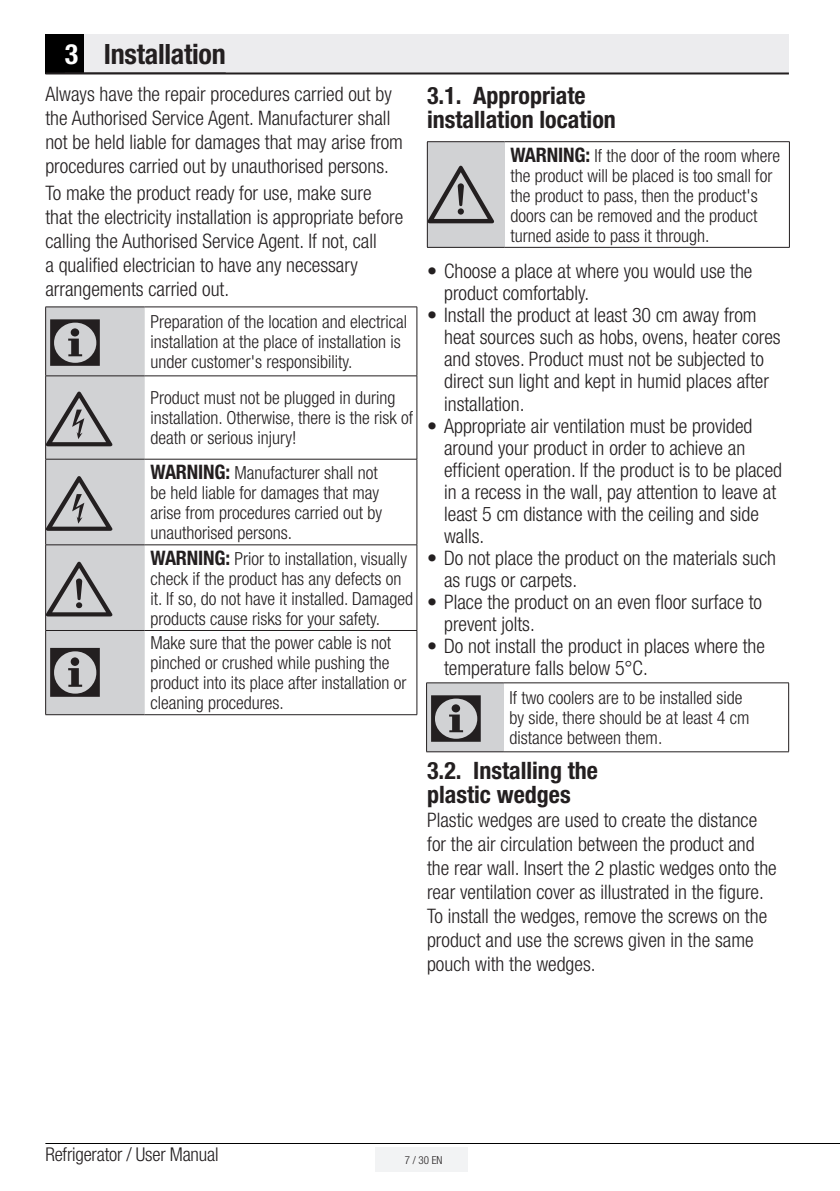
<style>
.page{position:relative;width:840px;height:1191px;background:#fff}
.page>*{position:absolute;margin:0;border:0;box-sizing:border-box;transform-origin:0 0}
.Girintili_Yazi{font:72px "ZIWARNUN";color:#231f20}
.Normal_Yazi_Bold__10{font:68.4px "ZIWARNUN";color:#231f20;scale:1.05 1}
.Unite_Baslik{font:700 condensed 28px "Helvetica Neue LT Pro";letter-spacing:-.01em;color:#231f20}
._3-SIRALAMA_Konu_Bas{font:700 condensed 24px/24px "Helvetica Neue LT Pro";color:#231f20}
.Normal_Yazi__10pt{font:300 condensed 20px/24px "Helvetica Neue LT Pro";color:#231f20}
.Girintili_Yazi-2{font:300 condensed 20px/22px "Helvetica Neue LT Pro";color:#231f20}
.t1{font:300 condensed 19px "Helvetica Neue LT Pro";letter-spacing:-.01em;color:#231f20}
.Girintili_Yazi_uyari{font:300 condensed 18px/20px "Helvetica Neue LT Pro";color:#231f20}
.t2{font:300 condensed 11px "Helvetica Neue LT Pro";color:#231f20}
.s1{color:#fff}
.s2{font-weight:700;font-size:20px}
</style>
<div class="page">
<div style="left:375px;top:1147px;width:92px;height:25px;background:#f2f3f4"></div>
<hr style="left:45px;top:1143px;width:794px;height:1px;background:#000">
<div style="left:45px;top:34px;width:40px;height:40px;background:#000"></div>
<div style="left:85px;top:34px;width:703px;height:40px;background:#ececee"></div>
<hr style="left:45px;top:72px;width:743px;height:2px;background:#231f20">
<svg style="left:46px;top:307px;width:99px;height:407px;fill:#d1d2d4"></svg>
<hr style="left:45px;top:306px;width:100px;height:1px;background:#231f20">
<hr style="left:45px;top:307px;width:1px;height:68px;background:#231f20">
<hr style="left:145px;top:306px;width:272px;height:1px;background:#231f20">
<hr style="left:416px;top:307px;width:1px;height:68px;background:#231f20">
<hr style="left:45px;top:376px;width:1px;height:83px;background:#231f20">
<hr style="left:416px;top:376px;width:1px;height:83px;background:#231f20">
<hr style="left:45px;top:459px;width:1px;height:85px;background:#231f20">
<hr style="left:416px;top:459px;width:1px;height:85px;background:#231f20">
<hr style="left:45px;top:545px;width:1px;height:85px;background:#231f20">
<hr style="left:416px;top:545px;width:1px;height:85px;background:#231f20">
<hr style="left:45px;top:631px;width:1px;height:83px;background:#231f20">
<hr style="left:416px;top:631px;width:1px;height:83px;background:#231f20">
<hr style="left:45px;top:375px;width:100px;height:1px;background:#231f20">
<hr style="left:145px;top:375px;width:272px;height:1px;background:#231f20">
<hr style="left:45px;top:459px;width:100px;height:1px;background:#231f20">
<hr style="left:145px;top:459px;width:272px;height:1px;background:#231f20">
<hr style="left:45px;top:544px;width:100px;height:1px;background:#231f20">
<hr style="left:145px;top:544px;width:272px;height:1px;background:#231f20">
<hr style="left:45px;top:630px;width:100px;height:1px;background:#231f20">
<hr style="left:145px;top:630px;width:272px;height:1px;background:#231f20">
<hr style="left:45px;top:714px;width:100px;height:1px;background:#231f20">
<hr style="left:145px;top:714px;width:272px;height:1px;background:#231f20">
<div style="left:427px;top:142px;width:77px;height:105px;background:#d1d2d4"></div>
<hr style="left:427px;top:247px;width:77px;height:1px;background:#231f20">
<hr style="left:504px;top:247px;width:285px;height:1px;background:#231f20">
<hr style="left:427px;top:141px;width:77px;height:1px;background:#231f20">
<hr style="left:427px;top:142px;width:1px;height:105px;background:#231f20">
<hr style="left:504px;top:141px;width:285px;height:1px;background:#231f20">
<hr style="left:788px;top:142px;width:1px;height:105px;background:#231f20">
<div style="left:426px;top:683px;width:77px;height:69px;background:#d1d2d4"></div>
<hr style="left:426px;top:751px;width:77px;height:1px;background:#231f20">
<hr style="left:503px;top:751px;width:285px;height:1px;background:#231f20">
<hr style="left:426px;top:682px;width:77px;height:1px;background:#231f20">
<hr style="left:426px;top:683px;width:1px;height:68px;background:#231f20">
<hr style="left:503px;top:682px;width:285px;height:1px;background:#231f20">
<hr style="left:787px;top:683px;width:1px;height:68px;background:#231f20">
<p class="Unite_Baslik" style="left:65px;top:37px;width:162px"><span class="s1">3</span> Installation</p>
<p class="Normal_Yazi__10pt" style="left:45px;top:82px;width:359px">Always have the repair procedures carried out by the Authorised Service Agent. Manufacturer shall not be held liable for damages that may arise from procedures carried out by unauthorised persons.</p>
<p class="Normal_Yazi__10pt" style="left:45px;top:180px;width:359px">To make the product ready for use, make sure that the electricity installation is appropriate before calling the Authorised Service Agent. If not, call<br>a qualified electrician to have any necessary arrangements carried out.</p>
<p class="Normal_Yazi_Bold__10" style="left:46px;top:306px;width:60px">C</p>
<p class="Girintili_Yazi_uyari" style="left:150px;top:311px;width:258px">Preparation of the location and electrical installation at the place of installation is under customer's responsibility.</p>
<p class="Normal_Yazi_Bold__10" style="left:46px;top:383px;width:68px">B</p>
<p class="Girintili_Yazi_uyari" style="left:150px;top:387px;width:264px">Product must not be plugged in during installation. Otherwise, there is the risk of death or serious injury!</p>
<p class="Normal_Yazi_Bold__10" style="left:46px;top:467px;width:68px">B</p>
<p class="Girintili_Yazi_uyari" style="left:150px;top:462px;width:233px"><span class="s2">WARNING:</span> Manufacturer shall not be held liable for damages that may arise from procedures carried out by unauthorised persons.</p>
<p class="Normal_Yazi_Bold__10" style="left:46px;top:553px;width:68px">A</p>
<p class="Girintili_Yazi_uyari" style="left:150px;top:548px;width:264px"><span class="s2">WARNING:</span> Prior to installation, visually check if the product has any defects on it. If so, do not have it installed. Damaged products cause risks for your safety.</p>
<p class="Girintili_Yazi" style="left:46px;top:634px;width:63px">C</p>
<p class="Girintili_Yazi_uyari" style="left:150px;top:632px;width:257px">Make sure that the power cable is not pinched or crushed while pushing the product into its place after installation or cleaning procedures.</p>
<p class="_3-SIRALAMA_Konu_Bas" style="left:427px;top:83px;width:190px">3.1. Appropriate installation location</p>
<p class="Girintili_Yazi" style="left:427px;top:156px;width:71px">A</p>
<p class="Girintili_Yazi_uyari" style="left:510px;top:145px;width:271px"><span class="s2">WARNING:</span> If the door of the room where the product will be placed is too small for the product to pass, then the product's doors can be removed and the product turned aside to pass it through.</p>
<p class="Girintili_Yazi-2" style="left:444px;top:260px;width:309px;text-indent:-17px">• Choose a place at where you would use the product comfortably.</p>
<p class="Girintili_Yazi-2" style="left:444px;top:304px;width:338px;text-indent:-17px">• Install the product at least 30 cm away from heat sources such as hobs, ovens, heater cores and stoves. Product must not be subjected to direct sun light and kept in humid places after installation.</p>
<p class="Girintili_Yazi-2" style="left:444px;top:414px;width:339px;text-indent:-17px">• Appropriate air ventilation must be provided around your product in order to achieve an efficient operation. If the product is to be placed in a recess in the wall, pay attention to leave at least 5 cm distance with the ceiling and side walls.</p>
<p class="Girintili_Yazi-2" style="left:444px;top:546px;width:333px;text-indent:-17px">• Do not place the product on the materials such as rugs or carpets.</p>
<p class="Girintili_Yazi-2" style="left:444px;top:590px;width:319px;text-indent:-17px">• Place the product on an even floor surface to prevent jolts.</p>
<p class="Girintili_Yazi-2" style="left:444px;top:634px;width:322px;text-indent:-17px">• Do not install the product in places where the temperature falls below 5°C.</p>
<p class="Normal_Yazi_Bold__10" style="left:426px;top:682px;width:60px">C</p>
<p class="Girintili_Yazi_uyari" style="left:509px;top:687px;width:241px">If two coolers are to be installed side by side, there should be at least 4 cm distance between them.</p>
<p class="_3-SIRALAMA_Konu_Bas" style="left:427px;top:758px;width:172px">3.2. Installing the plastic wedges</p>
<p class="Normal_Yazi__10pt" style="left:427px;top:808px;width:351px">Plastic wedges are used to create the distance for the air circulation between the product and the rear wall. Insert the 2 plastic wedges onto the rear ventilation cover as illustrated in the figure.<br>To install the wedges, remove the screws on the product and use the screws given in the same pouch with the wedges.</p>
<p class="t1" style="left:45px;top:1143px;width:174px">Refrigerator / User Manual</p>
<p class="t2" style="left:404px;top:1153px;width:39px">7 / 30 EN</p>
</div>
